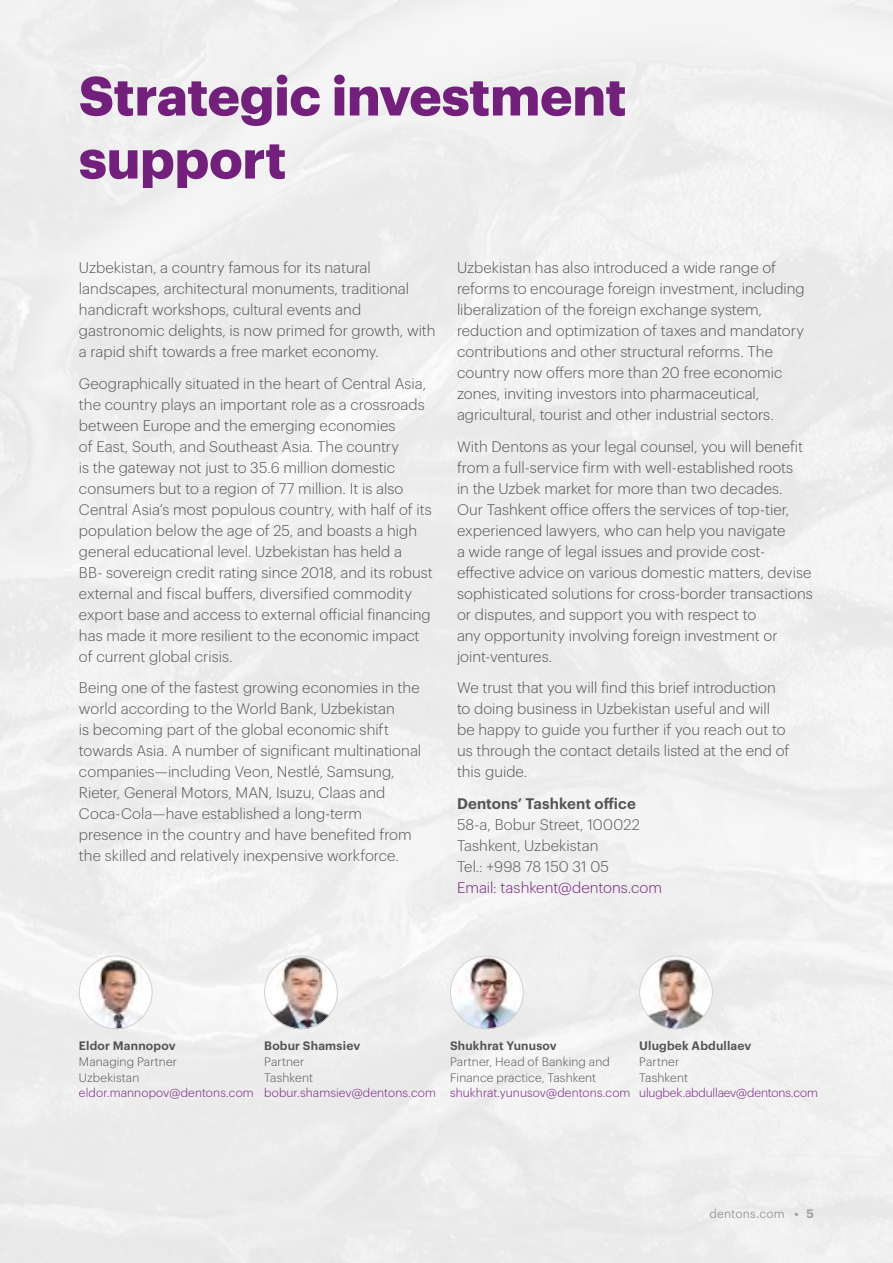
<style>
.page{position:relative;width:893px;height:1263px;background:#fff}
.page>*{position:absolute;margin:0;border:0;box-sizing:border-box;transform-origin:0 0}
.t1{font:700 54px/63px "Dentons Sans";letter-spacing:-.005em;color:#73207d}
.t2{font:300 15px/21px "Dentons Sans";color:#555454}
.t3{font:300 15px "Dentons Sans";letter-spacing:.005em;color:#73207d}
.t4{font:600 15px "Dentons Sans";letter-spacing:.005em;color:#555454}
.t5{font:300 12px/15.8px "Dentons Sans";letter-spacing:.01em;color:#555454}
.t6{font:300 12px "Dentons Sans";letter-spacing:.01em;color:#73207d}
.t7{font:600 12px "Dentons Sans";letter-spacing:.015em;color:#555454}
.t8{font:300 12px "Dentons Sans";letter-spacing:-.01em;color:#73207d}
.t9{font:12px "Dentons Sans";letter-spacing:.01em;color:#9d9d9c}
.s1{font-weight:600}
</style>
<div class="page">
<svg style="left:79px;top:956px;width:73px;height:73px"></svg>
<img style="left:86px;top:957px;width:63px;height:72px">
<div style="left:79px;top:956px;width:73px;height:73px;border:1px solid #d0d0d0;border-radius:50%"></div>
<img style="left:271px;top:956px;width:63px;height:73px">
<div style="left:264px;top:956px;width:74px;height:73px;border:1px solid #d0d0d0;border-radius:50%"></div>
<img style="left:450px;top:956px;width:74px;height:73px;border-radius:37px">
<div style="left:450px;top:956px;width:74px;height:73px;border:1px solid #d0d0d0;border-radius:50%"></div>
<img style="left:639px;top:956px;width:74px;height:73px;border-radius:37px">
<div style="left:639px;top:956px;width:74px;height:73px;border:1px solid #d0d0d0;border-radius:50%"></div>
<hr style="left:0;top:1071px;width:1px;height:192px;background:#555454">
<h1 class="t1" style="left:79px;top:60px;width:549px">Strategic investment support</h1>
<p class="t2" style="left:79px;top:256px;width:358px">Uzbekistan, a country famous for its natural landscapes, architectural monuments, traditional handicraft workshops, cultural events and gastronomic delights, is now primed for growth, with a rapid shift towards a free market economy.</p>
<p class="t2" style="left:79px;top:371px;width:355px">Geographically situated in the heart of Central Asia, the country plays an important role as a crossroads between Europe and the emerging economies<br>of East, South, and Southeast Asia. The country<br>is the gateway not just to 35.6 million domestic consumers but to a region of 77 million. It is also Central Asia’s most populous country, with half of its population below the age of 25, and boasts a high general educational level. Uzbekistan has held a<br>BB- sovereign credit rating since 2018, and its robust external and fiscal buffers, diversified commodity export base and access to external official financing has made it more resilient to the economic impact of current global crisis.</p>
<p class="t2" style="left:79px;top:676px;width:344px">Being one of the fastest growing economies in the world according to the World Bank, Uzbekistan<br>is becoming part of the global economic shift towards Asia. A number of significant multinational companies—including Veon, Nestlé, Samsung, Rieter, General Motors, MAN, Isuzu, Claas and Coca-Cola—have established a long-term presence in the country and have benefited from the skilled and relatively inexpensive workforce.</p>
<p class="t2" style="left:457px;top:256px;width:349px">Uzbekistan has also introduced a wide range of reforms to encourage foreign investment, including liberalization of the foreign exchange system, reduction and optimization of taxes and mandatory contributions and other structural reforms. The country now offers more than 20 free economic zones, inviting investors into pharmaceutical, agricultural, tourist and other industrial sectors.</p>
<p class="t2" style="left:457px;top:434px;width:357px">With Dentons as your legal counsel, you will benefit from a full-service firm with well-established roots<br>in the Uzbek market for more than two decades.<br>Our Tashkent office offers the services of top-tier, experienced lawyers, who can help you navigate<br>a wide range of legal issues and provide cost&shy;effective advice on various domestic matters, devise sophisticated solutions for cross-border transactions or disputes, and support you with respect to<br>any opportunity involving foreign investment or joint-ventures.</p>
<p class="t2" style="left:457px;top:676px;width:334px">We trust that you will find this brief introduction to doing business in Uzbekistan useful and will be happy to guide you further if you reach out to us through the contact details listed at the end of this guide.</p>
<p class="t4" style="left:457px;top:792px;width:180px">Dentons’ Tashkent office</p>
<p class="t2" style="left:457px;top:812px;width:184px">58-a, Bobur Street, 100022<br>Tashkent, Uzbekistan<br>Tel.: +998 78 150 31 05</p>
<p class="t3" style="left:457px;top:876px;width:207px">Email: tashkent@dentons.com</p>
<p class="t7" style="left:79px;top:1036px;width:98px">Eldor Mannopov</p>
<p class="t5" style="left:79px;top:1053px;width:100px">Managing Partner<br>Uzbekistan</p>
<p class="t6" style="left:79px;top:1084px;width:176px">eldor.mannopov@dentons.com</p>
<p class="t7" style="left:264px;top:1036px;width:97px">Bobur Shamsiev</p>
<p class="t5" style="left:264px;top:1053px;width:50px">Partner<br>Tashkent</p>
<p class="t6" style="left:264px;top:1084px;width:173px">bobur.shamsiev@dentons.com</p>
<p class="t7" style="left:450px;top:1036px;width:108px">Shukhrat Yunusov</p>
<p class="t5" style="left:450px;top:1053px;width:161px">Partner, Head of Banking and<br>Finance practice, Tashkent</p>
<p class="t6" style="left:450px;top:1084px;width:182px">shukhrat.yunusov@dentons.com</p>
<p class="t7" style="left:639px;top:1036px;width:114px">Ulugbek Abdullaev</p>
<p class="t5" style="left:639px;top:1053px;width:50px">Partner<br>Tashkent</p>
<p class="t8" style="left:639px;top:1084px;width:180px">ulugbek.abdullaev@dentons.com</p>
<p class="t9" style="left:709px;top:1205px;width:106px">dentons.com <span class="s1">• 5</span></p>
</div>
